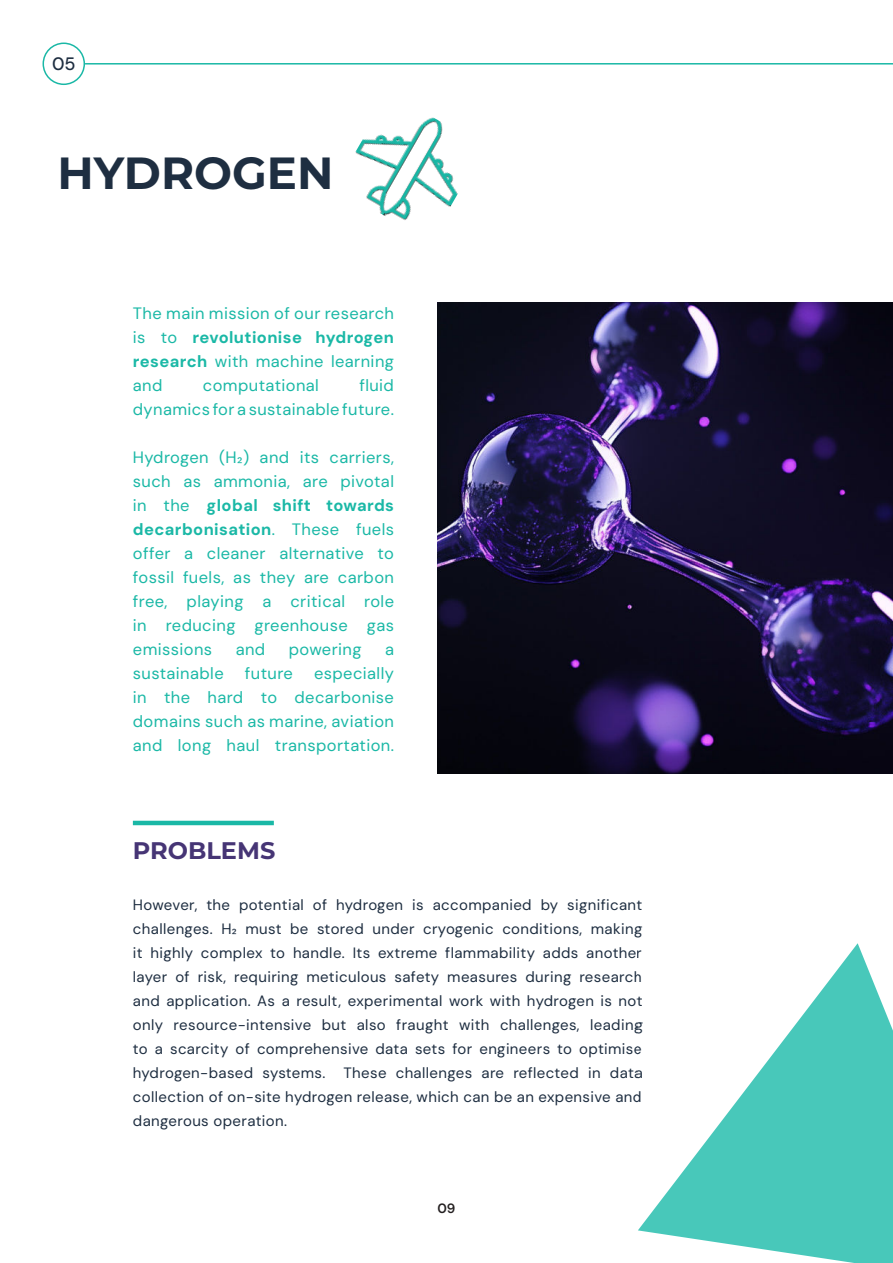
<style>
.page{position:relative;width:893px;height:1263px;background:#fff}
.page>*{position:absolute;margin:0;border:0;box-sizing:border-box;transform-origin:0 0}
.t1{font:700 45px "Montserrat";color:#1e2e41}
.t2{font:700 24px "Montserrat";color:#463575}
.t3{font:500 18px "DM Sans 18 pt";color:#1e2e41}
.t4{font:16.5px/24px "DM Sans 18 pt";letter-spacing:.025em;color:#1ab8a6;text-align:justify}
.t5{font:15px/24px "DM Sans 18 pt";letter-spacing:.025em;color:#1e2e41;text-align:justify}
.t6{font:600 13.5px "DM Sans 18 pt";color:#231f20}
.s1{font-weight:700}
</style>
<div class="page">
<img style="left:437px;top:303px;width:456px;height:471px">
<svg style="left:638px;top:943px;width:255px;height:320px;fill:#48c8ba"></svg>
<img style="left:355px;top:117px;width:103px;height:103px">
<hr style="left:133px;top:821px;width:141px;height:4px;background:#1ab8a6">
<div style="left:43px;top:43px;width:42px;height:42px;border:2px solid #1ab8a6;border-radius:50%"></div>
<hr style="left:85px;top:63px;width:808px;height:2px;background:#1ab8a6">
<p class="t3" style="left:52px;top:53px;width:25px">05</p>
<h1 class="t1" style="left:58px;top:147px;width:277px">HYDROGEN</h1>
<p class="t4" style="left:133px;top:302px;width:263px">The main mission of our research is to <span class="s1">revolutionise hydrogen research</span> with machine learning and</p>
<p class="t4" style="left:133px;top:374px;width:263px;text-align:right">fluid<br>dynamics for a sustainable future.</p>
<p class="t4" style="left:133px;top:446px;width:263px">Hydrogen (H2) and its carriers, such as ammonia, are pivotal in the <span class="s1">global shift towards decarbonisation</span>. These fuels offer a cleaner alternative to fossil fuels, as they are carbon free, playing a critical role in reducing greenhouse gas emissions</p>
<p class="t4" style="left:203px;top:374px;width:118px">computational</p>
<p class="t4" style="left:236px;top:638px;width:31px">and</p>
<p class="t4" style="left:289px;top:638px;width:74px">powering</p>
<p class="t4" style="left:385px;top:638px;width:10px">a</p>
<p class="t4" style="left:133px;top:662px;width:92px">sustainable</p>
<p class="t4" style="left:245px;top:662px;width:50px">future</p>
<p class="t4" style="left:133px;top:662px;width:263px;text-indent:181px">especially in the hard to decarbonise domains such as marine, aviation and long haul transportation.</p>
<h2 class="t2" style="left:133px;top:837px;width:144px">PROBLEMS</h2>
<p class="t5" style="left:133px;top:893px;width:511px">However, the potential of hydrogen is accompanied by significant challenges. H2 must be stored under cryogenic conditions, making it highly complex to handle. Its extreme flammability adds another layer of risk, requiring meticulous safety measures during research and application. As a result, experimental work with hydrogen is not only resource-intensive but also fraught with challenges, leading to a scarcity of comprehensive data sets for engineers to optimise hydrogen-based systems. These challenges are reflected in data collection of on-site hydrogen release, which can be an expensive and dangerous operation.</p>
<p class="t6" style="left:437px;top:1202px;width:20px">09</p>
</div>
